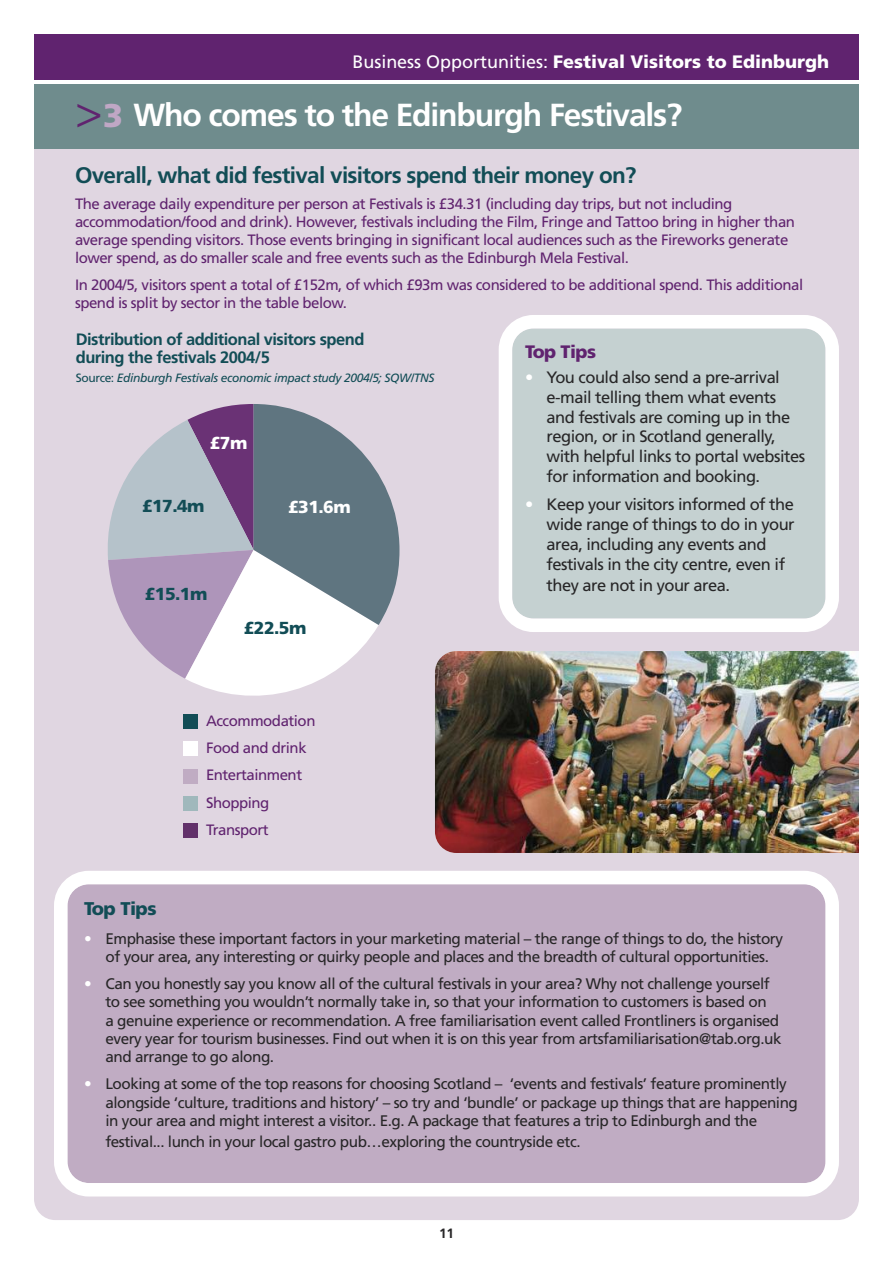
<style>
.page{position:relative;width:893px;height:1263px;background:#fff}
.page>*{position:absolute;margin:0;border:0;box-sizing:border-box;transform-origin:0 0}
.t1{font:700 31.95px "Frutiger";letter-spacing:-.035em;color:#fff}
.t2{font:700 22.5px "Frutiger";letter-spacing:-.03em;color:#124d56}
.t3{font:900 18.45px "Frutiger";letter-spacing:-.03em;color:#124d56}
.t4{font:900 18px "Frutiger";color:#fff}
.t5{font:900 18px "Frutiger";letter-spacing:-.03em;color:#60236f}
.t6{font:900 17.4px "Frutiger";letter-spacing:-.03em;color:#124d56}
.t7{font:900 17.4px "Frutiger";color:#fff}
.t8{font:16.5px/19.8px "Frutiger";letter-spacing:-.03em;color:#272627}
.t9{font:700 16.5px/18px "Frutiger";letter-spacing:-.03em;color:#124d56}
.t10{font:15.3px/18.5px "Frutiger";letter-spacing:-.03em;color:#272627}
.t11{font:15px/18px "Frutiger";letter-spacing:-.03em;color:#60236f}
.t12{font:700 13.5px "Frutiger";color:#272627}
.t13{font:italic 12px "Frutiger";letter-spacing:-.03em;color:#124d56}
.s1{font-weight:400}
.s2{font-weight:300;font-size:44.85px;color:#60236f}
.s3{font-weight:900;font-size:32.85px;color:#c0a7c5}
.s4{font-style:normal}
.s5{color:#fff}
</style>
<div class="page">
<div style="left:34px;top:106px;width:825px;height:1114px;background:#e0d6e1;border-radius:21px"></div>
<img style="left:435px;top:651px;width:423px;height:202px;border-radius:21px">
<img style="left:779px;top:651px;width:79px;height:202px">
<div style="left:34px;top:34px;width:825px;height:46px;background:#60236f"></div>
<div style="left:34px;top:84px;width:825px;height:65px;background:#6f8c8d"></div>
<svg style="left:108px;top:404px;width:291px;height:292px"></svg>
<div style="left:183px;top:714px;width:15px;height:15px;background:#124d56"></div>
<div style="left:183px;top:741px;width:15px;height:15px;background:#fff"></div>
<div style="left:183px;top:769px;width:15px;height:14px;background:#c0acc3"></div>
<div style="left:183px;top:796px;width:15px;height:15px;background:#a0b8bc"></div>
<div style="left:183px;top:823px;width:15px;height:15px;background:#62316a"></div>
<svg style="left:499px;top:315px;width:340px;height:317px;background:#ced8d8"></svg>
<svg style="left:54px;top:871px;width:785px;height:325px;background:#c7b5c9"></svg>
<p class="t4" style="left:352px;top:54px;width:478px"><span class="s1">Business Opportunities:</span> Festival Visitors to Edinburgh</p>
<h1 class="t1" style="left:76px;top:102px;width:608px"><span class="s2">&gt;</span><span class="s3">3</span> Who comes to the Edinburgh Festivals?</h1>
<h2 class="t2" style="left:75px;top:166px;width:563px">Overall, what did festival visitors spend their money on?</h2>
<p class="t11" style="left:75px;top:196px;width:721px">The average daily expenditure per person at Festivals is £34.31 (including day trips, but not including accommodation/food and drink). However, festivals including the Film, Fringe and Tattoo bring in higher than average spending visitors. Those events bringing in significant local audiences such as the Fireworks generate lower spend, as do smaller scale and free events such as the Edinburgh Mela Festival.</p>
<p class="t11" style="left:75px;top:277px;width:730px">In 2004/5, visitors spent a total of £152m, of which £93m was considered to be additional spend. This additional spend is split by sector in the table below.</p>
<p class="t9" style="left:76px;top:332px;width:290px">Distribution of additional visitors spend during the festivals 2004/5</p>
<p class="t13" style="left:76px;top:373px;width:360px"><span class="s4">Source:</span> Edinburgh Festivals economic impact study 2004/5; SQW/TNS</p>
<p class="t5" style="left:525px;top:345px;width:72px">Top Tips</p>
<p class="t8" style="left:546px;top:369px;width:260px;text-indent:-21px"><span class="s5">•</span> You could also send a pre-arrival e-mail telling them what events and festivals are coming up in the region, or in Scotland generally, with helpful links to portal websites for information and booking.</p>
<p class="t8" style="left:546px;top:496px;width:250px;text-indent:-21px"><span class="s5">•</span> Keep your visitors informed of the wide range of things to do in your area, including any events and festivals in the city centre, even if they are not in your area.</p>
<p class="t7" style="left:210px;top:436px;width:39px">£7m</p>
<p class="t6" style="left:142px;top:498px;width:64px">£17.4m</p>
<p class="t7" style="left:288px;top:500px;width:64px">£31.6m</p>
<p class="t6" style="left:145px;top:587px;width:64px">£15.1m</p>
<p class="t6" style="left:244px;top:620px;width:64px">£22.5m</p>
<p class="t11" style="left:206px;top:708px;width:111px;line-height:27.5px">Accommodation<br>Food and drink<br>Entertainment<br>Shopping<br>Transport</p>
<p class="t3" style="left:84px;top:901px;width:74px">Top Tips</p>
<p class="t10" style="left:84px;top:930px;width:700px;text-align:center"><span class="s5">•</span> Emphasise these important factors in your marketing material – the range of things to do, the history of your area, any interesting or quirky people and places and the breadth of cultural opportunities.</p>
<p class="t10" style="left:105px;top:975px;width:678px;text-indent:-21px"><span class="s5">•</span> Can you honestly say you know all of the cultural festivals in your area? Why not challenge yourself to see something you wouldn’t normally take in, so that your information to customers is based on<br>a genuine experience or recommendation. A free familiarisation event called Frontliners is organised every year for tourism businesses. Find out when it is on this year from artsfamiliarisation@tab.org.uk and arrange to go along.</p>
<p class="t10" style="left:105px;top:1076px;width:694px;text-indent:-21px"><span class="s5">•</span> Looking at some of the top reasons for choosing Scotland – ‘events and festivals’ feature prominently alongside ‘culture, traditions and history’ – so try and ‘bundle’ or package up things that are happening in your area and might interest a visitor.. E.g. A package that features a trip to Edinburgh and the</p>
<p class="t10" style="left:105px;top:1133px;width:477px">festival... lunch in your local gastro pub…exploring the countryside etc.</p>
<p class="t12" style="left:439px;top:1228px;width:16px">11</p>
</div>
